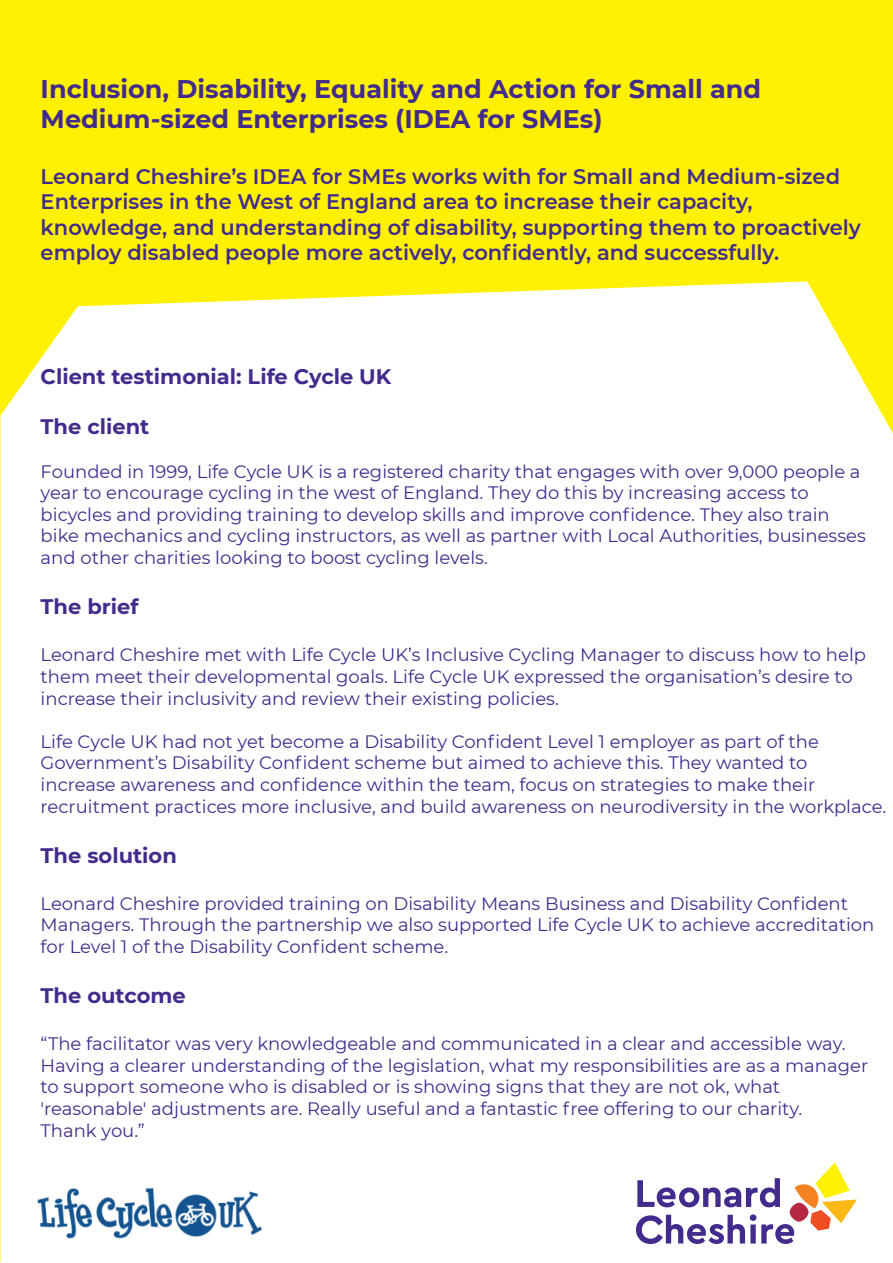
<style>
.page{position:relative;width:893px;height:1263px;background:#fff}
.page>*{position:absolute;margin:0;border:0;box-sizing:border-box;transform-origin:0 0}
.t1{font:700 25.5px/30.6px "Montserrat";color:#422b8c}
.t2{font:600 21px/25.2px "Montserrat";color:#422b8c}
.t3{font:700 21px "Montserrat";color:#422b8c}
.t4{font:18px/21.6px "Montserrat";color:#422b8c}
</style>
<div class="page">
<div style="left:1px;top:0;width:892px;height:1261px;background:#fff101"></div>
<div style="left:1px;top:281px;width:892px;height:980px;background:#fff"></div>
<svg style="left:636px;top:1162px;width:221px;height:82px;background:#d9cbcf"></svg>
<img style="left:38px;top:1187px;width:224px;height:52px">
<h1 class="t1" style="left:41px;top:72px;width:722px">Inclusion, Disability, Equality and Action for Small and<br>Medium-sized Enterprises (IDEA for SMEs)</h1>
<p class="t2" style="left:41px;top:163px;width:822px">Leonard Cheshire’s IDEA for SMEs works with for Small and Medium-sized Enterprises in the West of England area to increase their capacity, knowledge, and understanding of disability, supporting them to proactively employ disabled people more actively, confidently, and successfully.</p>
<p class="t3" style="left:41px;top:361px;width:352px">Client testimonial: Life Cycle UK</p>
<p class="t3" style="left:41px;top:412px;width:110px">The client</p>
<p class="t4" style="left:41px;top:460px;width:827px">Founded in 1999, Life Cycle UK is a registered charity that engages with over 9,000 people a year to encourage cycling in the west of England. They do this by increasing access to bicycles and providing training to develop skills and improve confidence. They also train bike mechanics and cycling instructors, as well as partner with Local Authorities, businesses and other charities looking to boost cycling levels.</p>
<p class="t3" style="left:41px;top:592px;width:99px">The brief</p>
<p class="t4" style="left:41px;top:643px;width:827px">Leonard Cheshire met with Life Cycle UK’s Inclusive Cycling Manager to discuss how to help them meet their developmental goals. Life Cycle UK expressed the organisation’s desire to increase their inclusivity and review their existing policies.</p>
<p class="t4" style="left:41px;top:730px;width:847px">Life Cycle UK had not yet become a Disability Confident Level 1 employer as part of the Government’s Disability Confident scheme but aimed to achieve this. They wanted to increase awareness and confidence within the team, focus on strategies to make their recruitment practices more inclusive, and build awareness on neurodiversity in the workplace.</p>
<p class="t3" style="left:41px;top:840px;width:138px">The solution</p>
<p class="t4" style="left:41px;top:892px;width:835px">Leonard Cheshire provided training on Disability Means Business and Disability Confident<br>Managers. Through the partnership we also supported Life Cycle UK to achieve accreditation for Level 1 of the Disability Confident scheme.</p>
<p class="t3" style="left:41px;top:981px;width:147px">The outcome</p>
<p class="t4" style="left:41px;top:1032px;width:829px">“The facilitator was very knowledgeable and communicated in a clear and accessible way.<br>Having a clearer understanding of the legislation, what my responsibilities are as a manager to support someone who is disabled or is showing signs that they are not ok, what 'reasonable' adjustments are. Really useful and a fantastic free offering to our charity.<br>Thank you.”</p>
</div>
